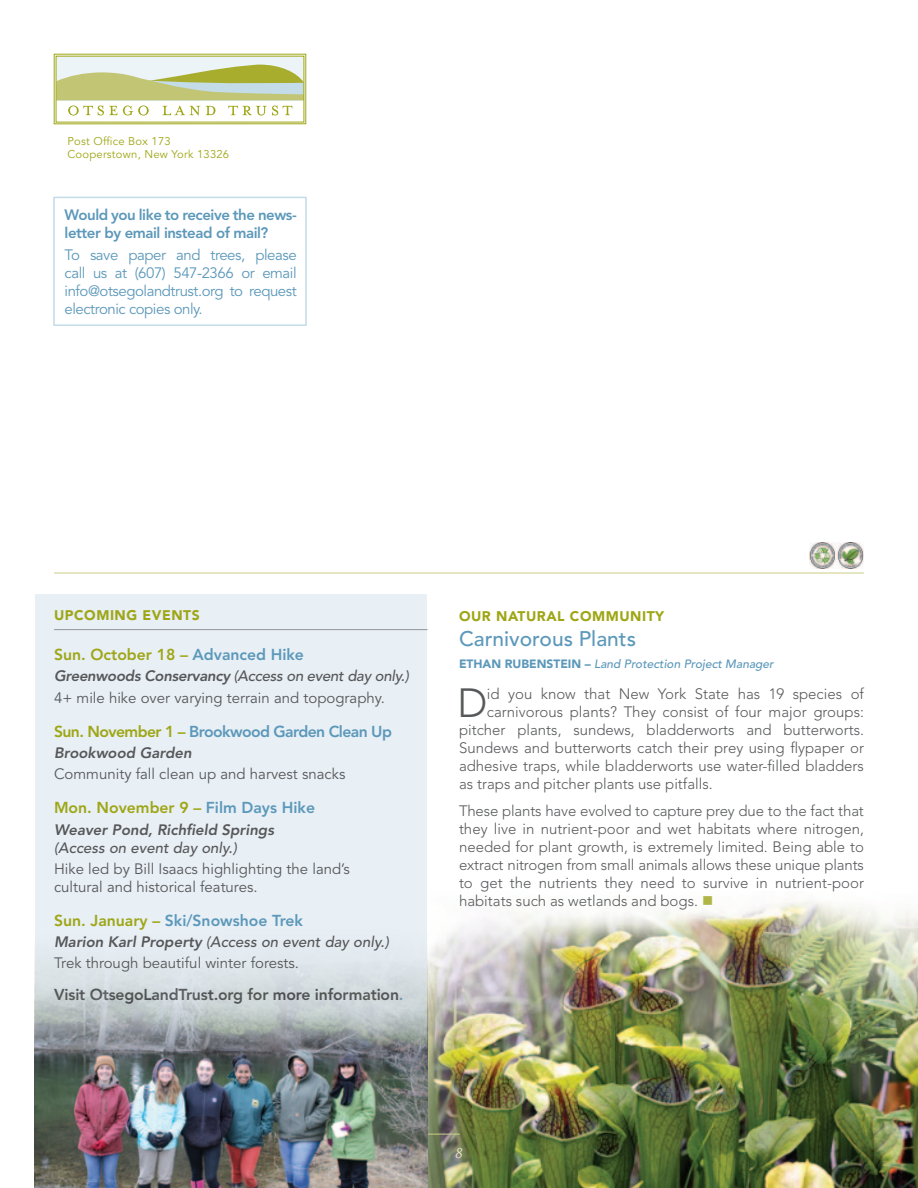
<style>
.page{position:relative;width:918px;height:1188px;background:#fff}
.page>*{position:absolute;margin:0;border:0;box-sizing:border-box;transform-origin:0 0}
.t1{font:300 40.35px "Avenir";color:#57585a}
.t2{font:500 21px "Avenir";color:#5b98ba}
.t3{font:italic 16.5px "Mrs Eaves";color:#e8eac9}
.t4{font:800 15.75px "Avenir";color:#9ea615}
.t5{font:800 15.75px "Avenir";letter-spacing:-.01em;color:#57585a}
.t6{font:800 15.75px "Avenir";letter-spacing:-.035em;color:#5b98ba}
.t7{font:800 15.75px "Avenir";color:#5b98ba}
.t8{font:300 15px/18px "Avenir";color:#57585a;text-align:justify}
.t9{font:15px/21.3px "Avenir";color:#57585a}
.t10{font:15px/18px "Avenir";letter-spacing:-.03em;color:#5b98ba;text-align:justify}
.t11{font:800 15px/18px "Avenir";letter-spacing:-.03em;color:#5b98ba}
.t12{font:italic 800 15px "Avenir";color:#57585a}
.t13{font:italic 500 15px "Avenir";color:#57585a}
.t14{font:900 13.8px "Avenir";letter-spacing:.04em;color:#9ea615}
.t15{font:italic 500 12px "Avenir";color:#5b98ba}
.t16{font:11.25px/13.5px "Avenir";letter-spacing:.02em;color:#9ea615}
.s1{color:#5b98ba}
.s2{font-weight:800;font-style:italic}
.s3{font-weight:500;font-style:italic}
.s4{color:#9ea615}
.s5{color:#79a8c6}
.s6{font-weight:900;font-style:normal}
.s7{color:#b0b646}
</style>
<div class="page">
<img style="left:428px;top:901px;width:490px;height:287px">
<div style="left:35px;top:594px;width:392px;height:594px;background:#e8eff5"></div>
<hr style="left:54px;top:629px;width:374px;height:1px;background:#939598">
<hr style="left:418px;top:1134px;width:42px;height:1px;background:#cbcd86">
<img style="left:35px;top:953px;width:393px;height:235px">
<hr style="left:54px;top:573px;width:810px;height:1px;background:#cbcd86">
<div style="left:56px;top:56px;width:248px;height:44px;background:#ecf4f8"></div>
<svg style="left:56px;top:65px;width:248px;height:51px"></svg>
<img style="left:810px;top:543px;width:54px;height:25px">
<div style="left:53px;top:197px;width:254px;height:129px;border:2px solid #c3dce8"></div>
<p class="t16" style="left:68px;top:134px;width:163px">Post Office Box 173<br>Cooperstown, New York 13326</p>
<p class="t11" style="left:65px;top:205px;width:234px">Would you like to receive the news&shy;letter by email instead of mail?</p>
<p class="t10" style="left:65px;top:246px;width:234px">To save paper and trees, please call us at (607) 547-2366 or email info@otsegolandtrust.org to request electronic copies only.</p>
<p class="t14" style="left:54px;top:607px;width:147px">UPCOMING EVENTS</p>
<p class="t4" style="left:54px;top:645px;width:251px">Sun. October 18 – <span class="s1">Advanced Hike</span></p>
<p class="t9" style="left:54px;top:666px;width:356px"><span class="s2">Greenwoods Conservancy</span> <span class="s3">(Access on event day only.)<br></span>4+ mile hike over varying terrain and topography.</p>
<p class="t6" style="left:54px;top:722px;width:339px"><span class="s4">Sun. November 1 –</span> Brookwood Garden Clean Up</p>
<p class="t12" style="left:54px;top:744px;width:139px">Brookwood Garden</p>
<p class="t9" style="left:54px;top:764px;width:293px">Community fall clean up and harvest snacks</p>
<p class="t4" style="left:54px;top:799px;width:262px">Mon. November 9 – <span class="s1">Film Days Hike</span></p>
<p class="t12" style="left:54px;top:821px;width:222px">Weaver Pond, Richfield Springs</p>
<p class="t13" style="left:54px;top:839px;width:184px">(Access on event day only.)</p>
<p class="t9" style="left:54px;top:860px;width:297px;line-height:18px">Hike led by Bill Isaacs highlighting the land’s cultural and historical features.</p>
<p class="t7" style="left:54px;top:911px;width:251px"><span class="s4">Sun. January –</span> Ski/Snowshoe Trek</p>
<p class="t9" style="left:54px;top:932px;width:336px;line-height:20.7px"><span class="s2">Marion Karl Property</span> <span class="s3">(Access on event day only.)<br></span>Trek through beautiful winter forests.</p>
<p class="t5" style="left:54px;top:985px;width:351px">Visit OtsegoLandTrust.org for more information<span class="s5">.</span></p>
<p class="t14" style="left:459px;top:608px;width:207px">OU R NATU RAL COMMU NITY</p>
<h2 class="t2" style="left:459px;top:626px;width:179px">Carnivorous Plants</h2>
<p class="t15" style="left:459px;top:656px;width:316px"><span class="s6">ETHAN RU BENSTEIN –</span> Land Protection Project Manager</p>
<h1 class="t1" style="left:457px;top:679px;width:31px">D</h1>
<p class="t8" style="left:487px;top:685px;width:379px">id you know that New York State has 19 species of</p>
<p class="t8" style="left:487px;top:703px;width:379px">carnivorous plants? They consist of four major groups:</p>
<p class="t8" style="left:459px;top:721px;width:406px">pitcher plants, sundews, bladderworts and butterworts.</p>
<p class="t8" style="left:459px;top:739px;width:407px">Sundews and butterworts catch their prey using flypaper or</p>
<p class="t8" style="left:459px;top:757px;width:406px">adhesive traps, while bladderworts use water-filled bladders</p>
<p class="t8" style="left:459px;top:775px;width:255px">as traps and pitcher plants use pitfalls.</p>
<p class="t8" style="left:459px;top:802px;width:407px">These plants have evolved to capture prey due to the fact that they live in nutrient-poor and wet habitats where nitrogen, needed for plant growth, is extremely limited. Being able to extract nitrogen from small animals allows these unique plants to get the nutrients they need to survive in nutrient-poor habitats such as wetlands and bogs. <span class="s7">■</span></p>
<p class="t3" style="left:455px;top:1144px;width:10px">8</p>
</div>
